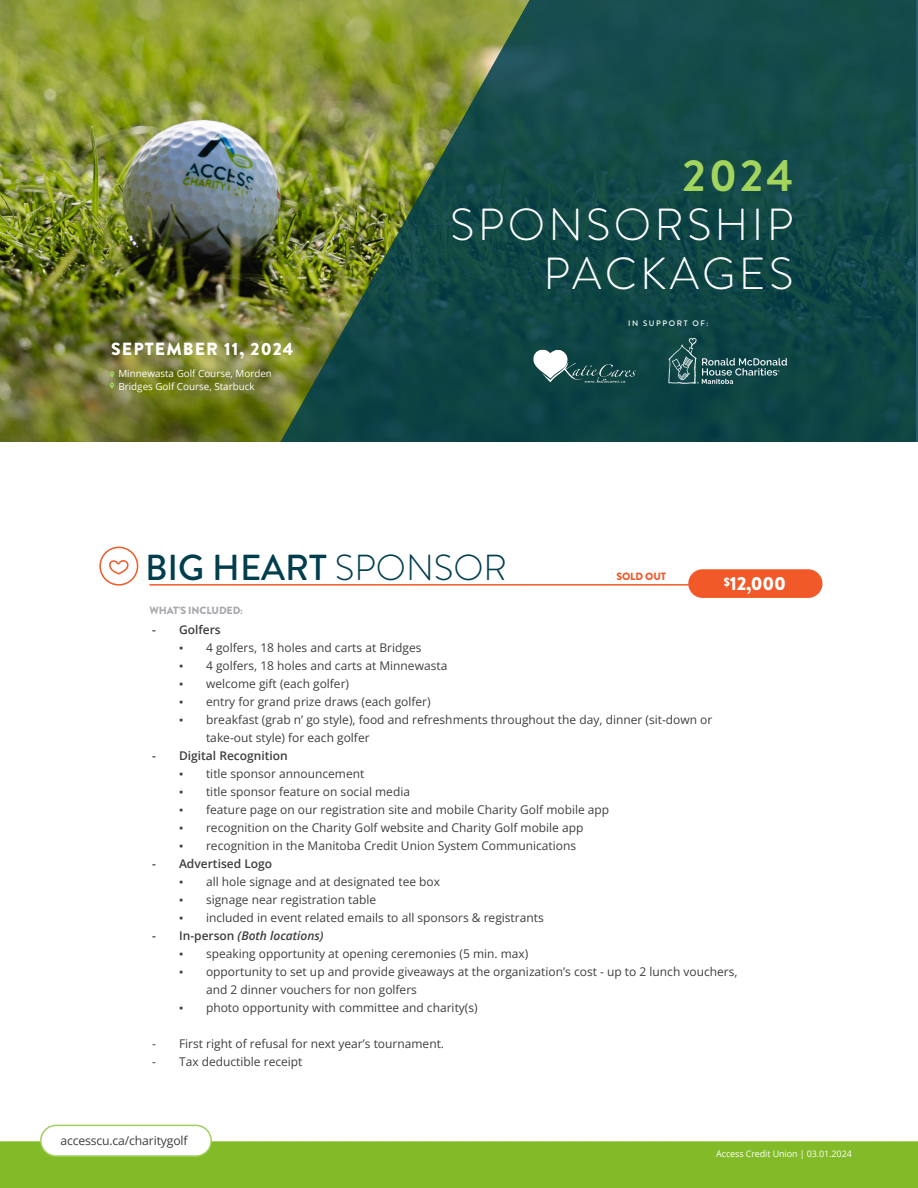
<style>
.page{position:relative;width:918px;height:1188px;background:#fff}
.page>*{position:absolute;margin:0;border:0;box-sizing:border-box;transform-origin:0 0}
.t1{font:300 44.85px/49.2px "Brandon Grotesque";letter-spacing:.075em;color:#fff;text-align:right}
.t2{font:700 44.85px "Brandon Grotesque";color:#a2d45e}
.t3{font:500 36.15px "Brandon Grotesque";color:#003e4e}
.t4{font:900 18.9px "Brandon Grotesque";color:#fff}
.t5{font:900 17.55px "Brandon Grotesque";letter-spacing:.065em;color:#fff}
.t6{font:12.15px "Open Sans";letter-spacing:-.01em;color:#3e3e3f}
.t7{font:12px/18px "Open Sans";color:#3e3e3f}
.t8{font:600 12px "Open Sans";color:#3e3e3f}
.t9{font:italic 600 12px "Open Sans";color:#3e3e3f}
.t10{font:900 10.5px "Brandon Grotesque";letter-spacing:-.01em;color:#a8a9ad}
.t11{font:900 10.5px "Brandon Grotesque";letter-spacing:-.01em;color:#f15929}
.t12{font:9.9px/12.9px "Open Sans";color:#fff}
.t13{font:9px "Open Sans";letter-spacing:-.01em;color:#fff}
.t14{font:500 7.95px "Brandon Grotesque";letter-spacing:.2em;color:#fff}
.s1{font-weight:300}
.s2{font-family:"Times New Roman"}
.s3{font-style:normal}
</style>
<div class="page">
<img style="left:0;top:0;width:245px;height:442px">
<svg style="left:245px;top:0;width:673px;height:442px;background:#2d5943"></svg>
<svg style="left:110px;top:371px;width:4px;height:18px"></svg>
<div style="left:0;top:1141px;width:918px;height:47px;background:#82bb27"></div>
<div style="left:41px;top:1125px;width:170px;height:31px;background:#fff;border-radius:15px"></div>
<div style="left:40px;top:1125px;width:172px;height:32px;border:2px solid #a1cf5f;border-radius:15px"></div>
<div style="left:99px;top:547px;width:39px;height:39px;border:2px solid #f15929;border-radius:50%"></div>
<svg style="left:109px;top:560px;width:20px;height:15px"></svg>
<hr style="left:149px;top:584px;width:669px;height:2px;background:#f15929">
<div style="left:688px;top:569px;width:134px;height:29px;background:#f15929;border-radius:14px"></div>
<svg style="left:668px;top:338px;width:119px;height:46px;background:#2c5b5c"></svg>
<img style="left:529px;top:343px;width:112px;height:45px">
<h1 class="t2" style="left:683px;top:144px;width:112px">2024</h1>
<h1 class="t1" style="left:450px;top:200px;width:345px">SPONSORSHIP<br>PACKAGES</h1>
<h3 class="t5" style="left:111px;top:337px;width:184px">SEPTEMBER 11, 2024</h3>
<p class="t12" style="left:118px;top:366px;width:155px">Minnewasta Golf Course, Morden<br>Bridges Golf Course, Starbuck</p>
<p class="t14" style="left:628px;top:318px;width:82px">IN SUPPORT OF:</p>
<h2 class="t3" style="left:145px;top:542px;width:364px">BIG HEART <span class="s1">SPONSOR</span></h2>
<p class="t10" style="left:149px;top:603px;width:95px">WHAT’S INCLUDED:</p>
<p class="t8" style="left:152px;top:621px;width:70px">- Golfers</p>
<p class="t7" style="left:179px;top:638px;width:244px"><span class="s2">▪</span> 4 golfers, 18 holes and carts at Bridges</p>
<p class="t7" style="left:179px;top:656px;width:270px"><span class="s2">▪</span> 4 golfers, 18 holes and carts at Minnewasta</p>
<p class="t7" style="left:179px;top:674px;width:172px"><span class="s2">▪</span> welcome gift (each golfer)</p>
<p class="t7" style="left:179px;top:692px;width:253px"><span class="s2">▪</span> entry for grand prize draws (each golfer)</p>
<p class="t7" style="left:206px;top:710px;width:508px;text-indent:-27px"><span class="s2">▪</span> breakfast (grab n’ go style), food and refreshments throughout the day, dinner (sit-down or take-out style) for each golfer</p>
<p class="t8" style="left:152px;top:747px;width:137px">- Digital Recognition</p>
<p class="t7" style="left:179px;top:764px;width:187px"><span class="s2">▪</span> title sponsor announcement</p>
<p class="t7" style="left:179px;top:782px;width:233px"><span class="s2">▪</span> title sponsor feature on social media</p>
<p class="t7" style="left:179px;top:800px;width:432px"><span class="s2">▪</span> feature page on our registration site and mobile Charity Golf mobile app</p>
<p class="t7" style="left:179px;top:818px;width:406px"><span class="s2">▪</span> recognition on the Charity Golf website and Charity Golf mobile app</p>
<p class="t7" style="left:179px;top:836px;width:399px"><span class="s2">▪</span> recognition in the Manitoba Credit Union System Communications</p>
<p class="t8" style="left:152px;top:855px;width:122px">- Advertised Logo</p>
<p class="t7" style="left:179px;top:872px;width:263px"><span class="s2">▪</span> all hole signage and at designated tee box</p>
<p class="t7" style="left:179px;top:890px;width:199px"><span class="s2">▪</span> signage near registration table</p>
<p class="t7" style="left:179px;top:908px;width:366px"><span class="s2">▪</span> included in event related emails to all sponsors &amp; registrants</p>
<p class="t9" style="left:152px;top:927px;width:173px"><span class="s3">- In-person</span> (Both locations)</p>
<p class="t7" style="left:179px;top:944px;width:351px"><span class="s2">▪</span> speaking opportunity at opening ceremonies (5 min. max)</p>
<p class="t7" style="left:206px;top:962px;width:533px;text-indent:-27px"><span class="s2">▪</span> opportunity to set up and provide giveaways at the organization’s cost - up to 2 lunch vouchers, and 2 dinner vouchers for non golfers</p>
<p class="t7" style="left:179px;top:998px;width:300px"><span class="s2">▪</span> photo opportunity with committee and charity(s)</p>
<p class="t7" style="left:152px;top:1034px;width:294px">- First right of refusal for next year’s tournament.</p>
<p class="t7" style="left:152px;top:1052px;width:152px">- Tax deductible receipt</p>
<p class="t11" style="left:616px;top:569px;width:51px">SOLD OUT</p>
<h3 class="t4" style="left:724px;top:571px;width:63px"><sup>$</sup>12,000</h3>
<p class="t6" style="left:60px;top:1132px;width:129px">accesscu.ca/charitygolf</p>
<p class="t13" style="left:716px;top:1148px;width:137px">Access Credit Union | 03.01.2024</p>
</div>
